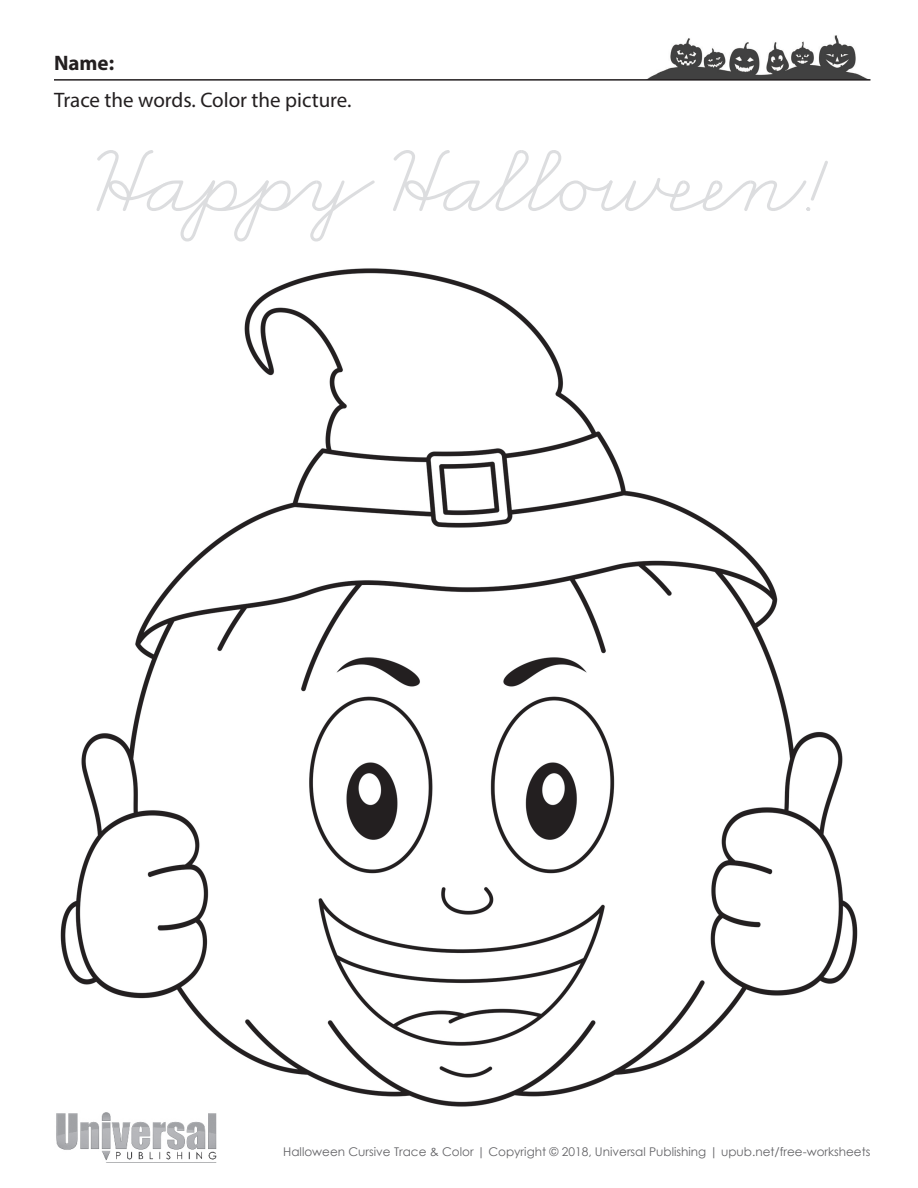
<style>
.page{position:relative;width:918px;height:1188px;background:#fff}
.page>*{position:absolute;margin:0;border:0;box-sizing:border-box;transform-origin:0 0}
.t1{font:91.5px "Wasylyk Cursive";letter-spacing:.04em;color:#dcdddf}
.t2{font:21px "Myriad Pro";color:#231f20}
.t3{font:700 21px "Myriad Pro";color:#231f20}
.t4{font:12px "Century Gothic";color:#636366}
</style>
<div class="page">
<img style="left:56px;top:1124px;width:161px;height:39px">
<img style="left:647px;top:35px;width:224px;height:45px">
<img style="left:56px;top:268px;width:802px;height:856px">
<hr style="left:54px;top:79px;width:816px;height:2px;background:#231f20">
<h2 class="t3" style="left:54px;top:49px;width:62px">Name:</h2>
<h2 class="t2" style="left:54px;top:87px;width:299px">Trace the words. Color the picture.</h2>
<h1 class="t1" style="left:97px;top:150px;width:733px">Happy Halloween!</h1>
<p class="t4" style="left:283px;top:1143px;width:589px">Halloween Cursive Trace &amp; Color | Copyright © 2018, Universal Publishing | upub.net/free-worksheets</p>
</div>
